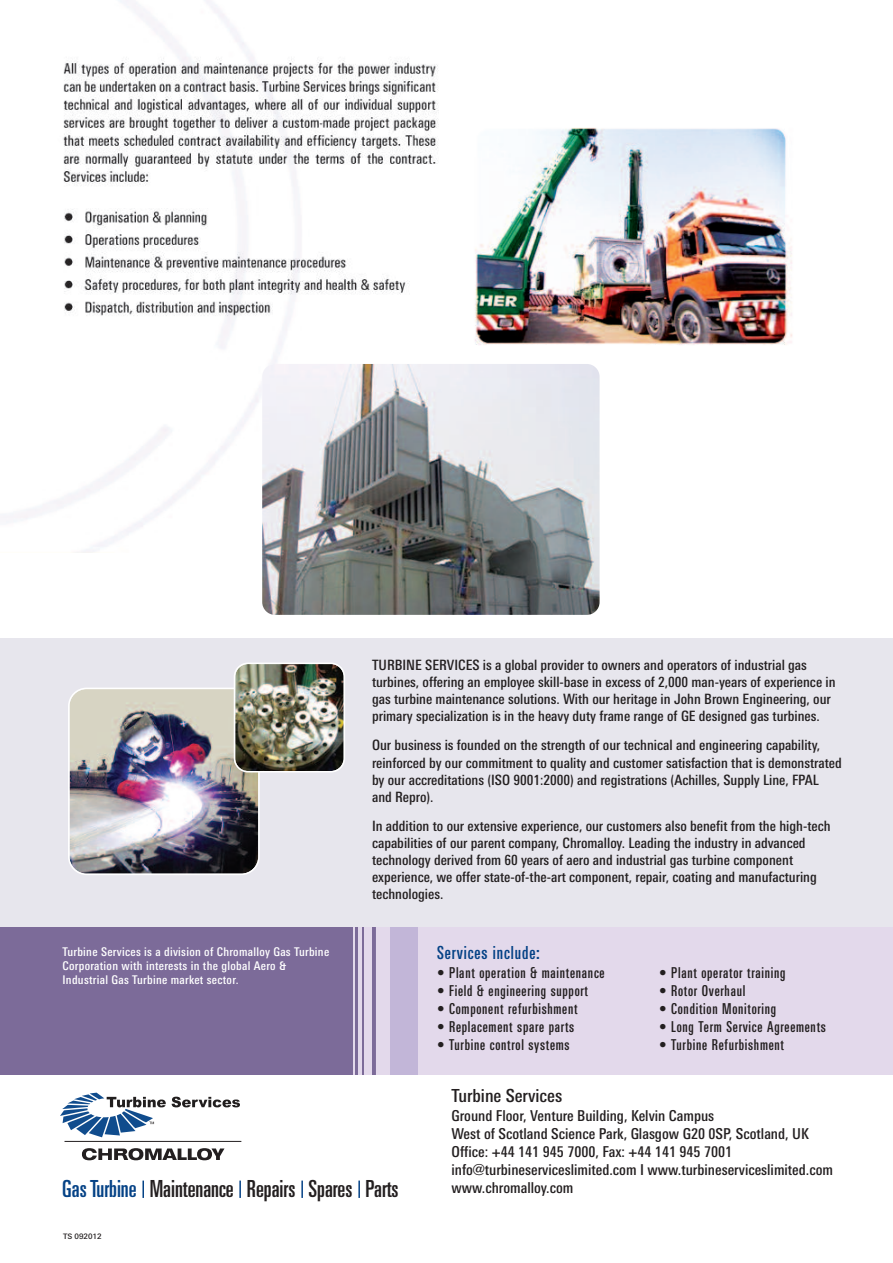
<style>
.page{position:relative;width:893px;height:1263px;background:#fff}
.page>*{position:absolute;margin:0;border:0;box-sizing:border-box;transform-origin:0 0}
.t1{font:ultra-condensed 23.55px "Univers";color:#231f20}
.t2{font:500 18px "Linotype Univers Comp";letter-spacing:.05em;color:#054286}
.t3{font:500 condensed 18px "Linotype Univers";color:#231f20}
.t4{font:500 15px "Linotype Univers Comp";letter-spacing:.05em;color:#231f20}
.t5{font:500 condensed 15px/18px "Linotype Univers";color:#231f20}
.t6{font:500 condensed 14.25px/17.1px "Linotype Univers";color:#231f20}
.t7{font:500 condensed 12px/14.4px "Linotype Univers";letter-spacing:.025em;color:#fff}
.t8{font:500 7.5px "Linotype Univers Basic";color:#231f20}
.s1{color:#054286}
</style>
<div class="page">
<img style="left:0;top:0;width:792px;height:553px">
<div style="left:0;top:638px;width:893px;height:290px;background:#e7e6ed"></div>
<div style="left:0;top:927px;width:893px;height:147px;background:#7c6b99"></div>
<hr style="left:353px;top:927px;width:2px;height:147px;background:#e3d9eb">
<hr style="left:358px;top:927px;width:4px;height:147px;background:#e3d9eb">
<div style="left:365px;top:927px;width:7px;height:147px;background:#e3d9eb"></div>
<div style="left:418px;top:927px;width:475px;height:147px;background:#e3d9eb"></div>
<div style="left:376px;top:927px;width:15px;height:147px;background:#e3d9eb"></div>
<div style="left:391px;top:927px;width:27px;height:147px;background:#c2b6d8"></div>
<svg style="left:82px;top:1148px;width:142px;height:12px"></svg>
<svg style="left:60px;top:1093px;width:180px;height:44px"></svg>
<hr style="left:65px;top:1141px;width:176px;height:1px;background:#231f20">
<svg style="left:142px;top:1180px;width:2px;height:18px"></svg>
<svg style="left:239px;top:1180px;width:2px;height:18px"></svg>
<svg style="left:301px;top:1180px;width:2px;height:18px"></svg>
<svg style="left:358px;top:1180px;width:2px;height:18px"></svg>
<img style="left:68px;top:663px;width:277px;height:212px">
<div style="left:463px;top:369px;width:282px;height:160px;background:#fff;border-radius:27px"></div>
<img style="left:262px;top:364px;width:338px;height:251px;border-radius:13px">
<p class="t6" style="left:372px;top:658px;width:465px">TURBINE SERVICES is a global provider to owners and operators of industrial gas turbines, offering an employee skill-base in excess of 2,000 man-years of experience in gas turbine maintenance solutions. With our heritage in John Brown Engineering, our primary specialization is in the heavy duty frame range of GE designed gas turbines.</p>
<p class="t6" style="left:372px;top:738px;width:471px">Our business is founded on the strength of our technical and engineering capability, reinforced by our commitment to quality and customer satisfaction that is demonstrated by our accreditations (ISO 9001:2000) and registrations (Achilles, Supply Line, FPAL and Repro).</p>
<p class="t6" style="left:372px;top:818px;width:460px">In addition to our extensive experience, our customers also benefit from the high-tech capabilities of our parent company, Chromalloy. Leading the industry in advanced technology derived from 60 years of aero and industrial gas turbine component experience, we offer state-of-the-art component, repair, coating and manufacturing technologies.</p>
<p class="t7" style="left:63px;top:945px;width:268px">Turbine Services is a division of Chromalloy Gas Turbine<br>Corporation with interests in the global Aero &amp;<br>Industrial Gas Turbine market sector.</p>
<p class="t2" style="left:437px;top:946px;width:104px">Services include:</p>
<p class="t4" style="left:437px;top:967px;width:169px">• Plant operation &amp; maintenance</p>
<p class="t4" style="left:659px;top:967px;width:128px">• Plant operator training</p>
<p class="t4" style="left:437px;top:985px;width:153px">• Field &amp; engineering support</p>
<p class="t4" style="left:659px;top:985px;width:88px">• Rotor Overhaul</p>
<p class="t4" style="left:437px;top:1003px;width:142px">• Component refurbishment</p>
<p class="t4" style="left:659px;top:1003px;width:119px">• Condition Monitoring</p>
<p class="t4" style="left:437px;top:1021px;width:139px">• Replacement spare parts</p>
<p class="t4" style="left:659px;top:1021px;width:168px">• Long Term Service Agreements</p>
<p class="t4" style="left:437px;top:1039px;width:134px">• Turbine control systems</p>
<p class="t4" style="left:659px;top:1039px;width:126px">• Turbine Refurbishment</p>
<p class="t3" style="left:452px;top:1089px;width:112px">Turbine Services</p>
<p class="t5" style="left:452px;top:1108px;width:383px">Ground Floor, Venture Building, Kelvin Campus<br>West of Scotland Science Park, Glasgow G20 0SP, Scotland, UK Office: +44 141 945 7000, Fax: +44 141 945 7001 info@turbineserviceslimited.com I www.turbineserviceslimited.com</p>
<h1 class="t1" style="left:62px;top:1180px;width:338px"><span class="s1">GasTurbine</span> Maintenance Repairs Spares Parts</h1>
<p class="t5" style="left:452px;top:1180px;width:123px">www.chromalloy.com</p>
<p class="t8" style="left:63px;top:1233px;width:40px">TS 092012</p>
</div>
